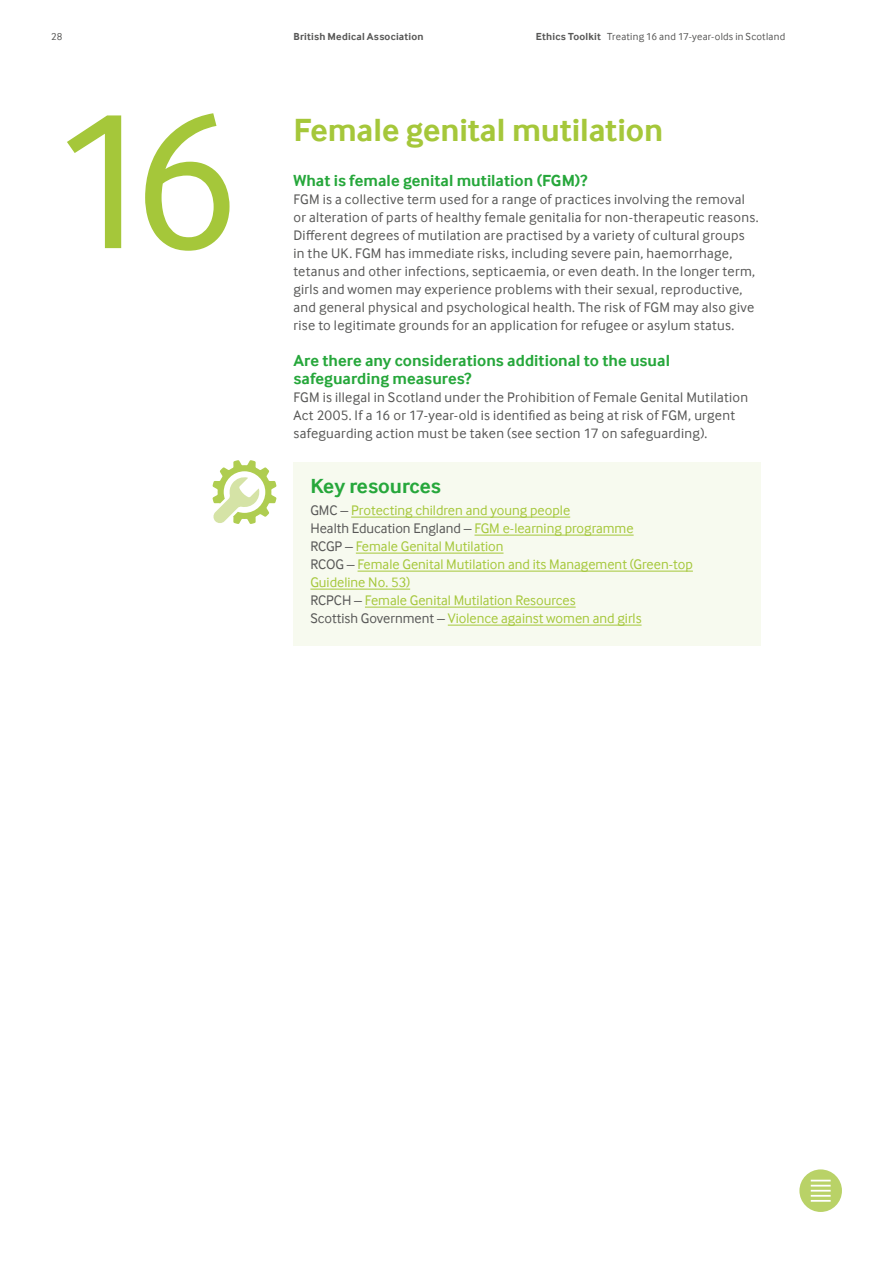
<style>
.page{position:relative;width:893px;height:1263px;background:#fff}
.page>*{position:absolute;margin:0;border:0;box-sizing:border-box;transform-origin:0 0}
.t1{font:201px "Inter Face";color:#a5c73a}
.t2{font:700 33px "Inter Face";letter-spacing:-.005em;color:#a5c73a}
.t3{font:700 21px "Inter Face";color:#26a73b}
.t4{font:700 16.5px/18px "Inter Face";color:#26a73b}
.t5{font:14.25px/18px "Inter Face";letter-spacing:.02em;color:#575756}
.t6{font:14.25px/18px "Inter Face";color:#a5c73a}
.t7{font:10.5px "Inter Face";letter-spacing:.025em;color:#575756}
.t8{font:700 10.5px "Inter Face";letter-spacing:.02em;color:#575756}
.s1{font-weight:700}
.s2{color:#575756}
</style>
<div class="page">
<div style="left:799px;top:1169px;width:43px;height:43px;background:#b9d267;border-radius:50%"></div>
<svg style="left:811px;top:1180px;width:20px;height:11px"></svg>
<hr style="left:811px;top:1195px;width:20px;height:2px;background:#fff">
<hr style="left:811px;top:1200px;width:20px;height:2px;background:#fff">
<div style="left:293px;top:462px;width:468px;height:183px;background:#f7faef"></div>
<hr style="left:351px;top:517px;width:219px;height:1px;background:#a5c73a">
<hr style="left:474px;top:535px;width:160px;height:1px;background:#a5c73a">
<hr style="left:356px;top:553px;width:147px;height:1px;background:#a5c73a">
<hr style="left:358px;top:571px;width:335px;height:1px;background:#a5c73a">
<hr style="left:310px;top:589px;width:100px;height:1px;background:#a5c73a">
<hr style="left:365px;top:607px;width:211px;height:1px;background:#a5c73a">
<hr style="left:448px;top:625px;width:194px;height:1px;background:#a5c73a">
<svg style="left:213px;top:460px;width:63px;height:64px"></svg>
<p class="t7" style="left:51px;top:31px;width:13px">28</p>
<p class="t8" style="left:293px;top:30px;width:132px">British Medical Association</p>
<p class="t7" style="left:536px;top:31px;width:251px"><span class="s1">Ethics Toolkit</span> Treating 16 and 17-year-olds in Scotland</p>
<h1 class="t1" style="left:51px;top:67px;width:190px">16</h1>
<h2 class="t2" style="left:293px;top:111px;width:371px">Female genital mutilation</h2>
<p class="t4" style="left:293px;top:171px;width:296px">What is female genital mutilation (FGM)?</p>
<p class="t5" style="left:293px;top:190px;width:467px">FGM is a collective term used for a range of practices involving the removal or alteration of parts of healthy female genitalia for non-therapeutic reasons.<br>Different degrees of mutilation are practised by a variety of cultural groups in the UK. FGM has immediate risks, including severe pain, haemorrhage, tetanus and other infections, septicaemia, or even death. In the longer term, girls and women may experience problems with their sexual, reproductive, and general physical and psychological health. The risk of FGM may also give rise to legitimate grounds for an application for refugee or asylum status.</p>
<p class="t4" style="left:293px;top:351px;width:378px">Are there any considerations additional to the usual safeguarding measures?</p>
<p class="t5" style="left:293px;top:388px;width:456px">FGM is illegal in Scotland under the Prohibition of Female Genital Mutilation<br>Act 2005. If a 16 or 17-year-old is identified as being at risk of FGM, urgent safeguarding action must be taken (see section 17 on safeguarding).</p>
<h3 class="t3" style="left:310px;top:474px;width:132px">Key resources</h3>
<p class="t6" style="left:310px;top:501px;width:384px"><span class="s2">GMC –</span> Protecting children and young people<br><span class="s2">Health Education England –</span> FGM e-learning programme<br><span class="s2">RCGP –</span> Female Genital Mutilation<br><span class="s2">RCOG –</span> Female Genital Mutilation and its Management (Green-top Guideline No. 53)<br><span class="s2">RCPCH –</span> Female Genital Mutilation Resources<br><span class="s2">Scottish Government –</span> Violence against women and girls</p>
</div>
